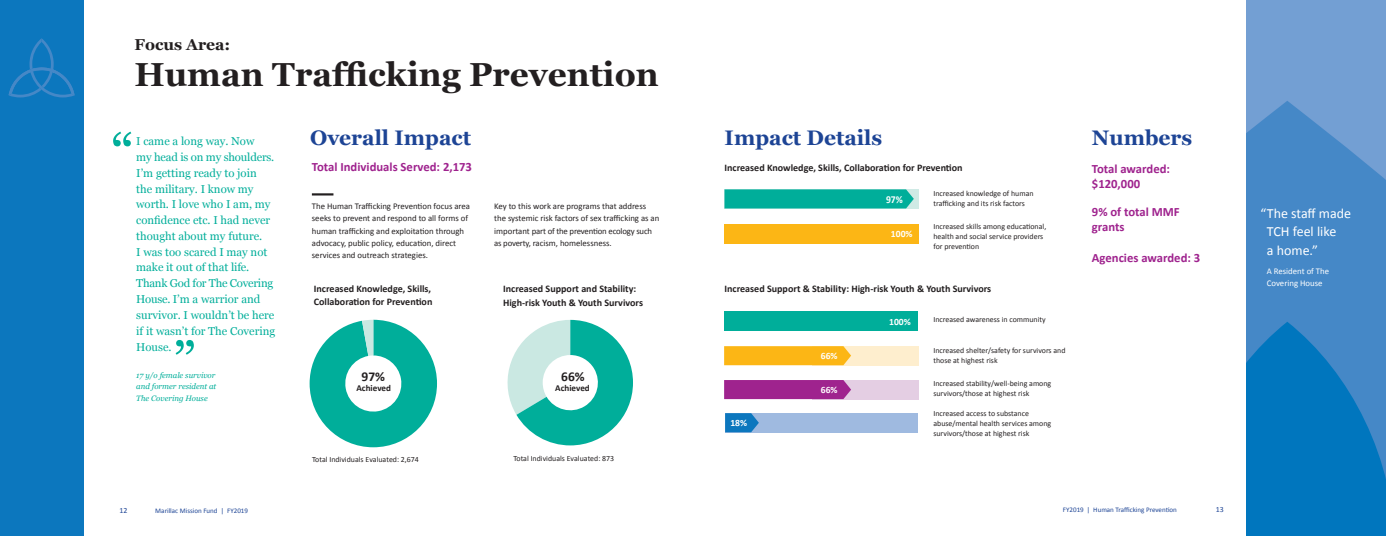
<style>
.page{position:relative;width:1386px;height:536px;background:#fff}
.page>*{position:absolute;margin:0;border:0;box-sizing:border-box;transform-origin:0 0}
.t1{font:56px "Georgia";color:#00ae9a}
.t2{font:700 33.25px "Georgia";color:#231f20}
.t3{font:700 21px "Georgia";color:#1d4495}
.t4{font:700 15.75px "Georgia";color:#231f20}
.t5{font:14px/17.5px "Calibri";color:#fff;text-align:center}
.t6{font:700 13.47px "Calibri";color:#231f20}
.t7{font:700 12.69px/15.3px "Calibri";color:#9f238e}
.t8{font:11.38px/15.8px "Georgia";color:#00ae9a}
.t9{font:700 10.59px "Calibri";color:#fff;scale:.91 1}
.t10{font:700 10.06px/13.1px "Calibri";color:#231f20}
.t11{font:700 9.62px "Calibri";color:#fff}
.t12{font:700 9.1px "Calibri";color:#231f20}
.t13{font:8.75px/12.2px "Calibri";color:#231f20}
.t14{font:8.75px/12.2px "Calibri";color:#fff}
.t15{font:7.88px/10.1px "Calibri";color:#231f20}
.t16{font:italic 7.88px/11.4px "Georgia";color:#00ae9a}
.t17{font:7.88px "Calibri";color:#1d4495}
.t18{font:7px "Calibri";color:#1d4495}
</style>
<div class="page">
<div style="left:0;top:0;width:84px;height:536px;background:#0c77be"></div>
<div style="left:1247px;top:0;width:139px;height:101px;background:#739fd3"></div>
<svg style="left:1247px;top:101px;width:139px;height:220px;background:#4b8bc8"></svg>
<svg style="left:1247px;top:321px;width:139px;height:215px;background:#0f7ac0"></svg>
<div style="left:725px;top:224px;width:194px;height:19px;background:#fcb615"></div>
<svg style="left:310px;top:319px;width:127px;height:128px"></svg>
<svg style="left:507px;top:320px;width:126px;height:125px"></svg>
<div style="left:725px;top:189px;width:194px;height:19px;background:#cfeae5"></div>
<svg style="left:725px;top:189px;width:189px;height:19px;background:#08b09d"></svg>
<div style="left:725px;top:413px;width:193px;height:19px;background:#9fbae0"></div>
<div style="left:812px;top:346px;width:106px;height:19px;background:#feeece"></div>
<div style="left:812px;top:380px;width:106px;height:19px;background:#e4cee3"></div>
<svg style="left:725px;top:413px;width:34px;height:19px"></svg>
<div style="left:724px;top:311px;width:194px;height:19px;background:#00ae9a"></div>
<svg style="left:724px;top:346px;width:127px;height:19px;background:#fcb81c"></svg>
<div style="left:724px;top:380px;width:127px;height:19px;background:#9f238e"></div>
<hr style="left:312px;top:193px;width:21px;height:2px;background:#231f20">
<svg style="left:9px;top:38px;width:66px;height:59px"></svg>
<h3 class="t4" style="left:134px;top:35px;width:97px">Focus Area:</h3>
<h2 class="t2" style="left:134px;top:56px;width:526px">Human Trafficking Prevention</h2>
<h1 class="t1" style="left:111px;top:122px;width:24px">“</h1>
<p class="t8" style="left:136px;top:133px;width:140px">I came a long way. Now<br>my head is on my shoulders.<br>I’m getting ready to join the military. I know my worth. I love who I am, my confidence etc. I had never thought about my future.<br>I was too scared I may not make it out of that life.<br>Thank God for The Covering<br>House. I’m a warrior and survivor. I wouldn’t be here if it wasn’t for The Covering<br>House.</p>
<p class="t16" style="left:136px;top:369px;width:82px">17 y/o female survivor and former resident at</p>
<h1 class="t1" style="left:173px;top:330px;width:24px">”</h1>
<p class="t16" style="left:136px;top:392px;width:73px">The Covering House</p>
<p class="t17" style="left:119px;top:504px;width:9px">12</p>
<p class="t18" style="left:155px;top:505px;width:94px">Marillac Mission Fund | FY2019</p>
<h3 class="t3" style="left:310px;top:126px;width:162px">Overall Impact</h3>
<h3 class="t3" style="left:725px;top:126px;width:159px">Impact Details</h3>
<h3 class="t3" style="left:1092px;top:126px;width:102px">Numbers</h3>
<h3 class="t7" style="left:1092px;top:160px;width:80px">Total awarded: $120,000</h3>
<h3 class="t7" style="left:1092px;top:203px;width:89px">9% of total MMF grants</h3>
<h3 class="t7" style="left:1092px;top:249px;width:110px">Agencies awarded: 3</h3>
<h3 class="t7" style="left:312px;top:158px;width:162px">Total Individuals Served: 2,173</h3>
<p class="t13" style="left:312px;top:200px;width:160px">The Human Trafficking Prevention focus area seeks to prevent and respond to all forms of human trafficking and exploitation through advocacy, public policy, education, direct services and outreach strategies.</p>
<p class="t13" style="left:494px;top:200px;width:167px">Key to this work are programs that address the systemic risk factors of sex trafficking as an important part of the prevention ecology such as poverty, racism, homelessness.</p>
<h3 class="t5" style="left:1260px;top:204px;width:92px">“The staff made<br>TCH feel like</h3>
<p class="t10" style="left:725px;top:161px;width:240px">Increased Knowledge, Skills, Collaboration for Prevention</p>
<p class="t15" style="left:933px;top:188px;width:102px">Increased knowledge of human trafficking and its risk factors</p>
<p class="t15" style="left:933px;top:221px;width:114px">Increased skills among educational, health and social service providers for prevention</p>
<h3 class="t9" style="left:886px;top:192px;width:20px">97%</h3>
<p class="t11" style="left:891px;top:227px;width:23px">100%</p>
<h3 class="t5" style="left:1267px;top:241px;width:53px">a home.”</h3>
<p class="t14" style="left:1267px;top:265px;width:64px">A Resident of The<br>Covering House</p>
<p class="t10" style="left:314px;top:281px;width:120px">Increased Knowledge, Skills,<br>Collaboration for Prevention</p>
<p class="t10" style="left:725px;top:282px;width:268px">Increased Support &amp; Stability: High-risk Youth &amp; Youth Survivors</p>
<p class="t10" style="left:503px;top:282px;width:141px">Increased Support and Stability:<br>High-risk Youth &amp; Youth Survivors</p>
<h3 class="t6" style="left:362px;top:367px;width:25px">97%</h3>
<p class="t12" style="left:356px;top:381px;width:36px">Achieved</p>
<h3 class="t6" style="left:561px;top:367px;width:25px">66%</h3>
<p class="t12" style="left:555px;top:381px;width:36px">Achieved</p>
<p class="t15" style="left:312px;top:453px;width:108px">Total Individuals Evaluated: 2,674</p>
<p class="t15" style="left:513px;top:453px;width:102px">Total Individuals Evaluated: 873</p>
<p class="t11" style="left:730px;top:416px;width:18px">18%</p>
<p class="t11" style="left:821px;top:349px;width:18px">66%</p>
<p class="t11" style="left:821px;top:383px;width:18px">66%</p>
<p class="t11" style="left:889px;top:314px;width:23px">100%</p>
<p class="t15" style="left:933px;top:314px;width:114px">Increased awareness in community</p>
<p class="t15" style="left:933px;top:345px;width:134px">Increased shelter/safety for survivors and those at highest risk</p>
<p class="t15" style="left:933px;top:377px;width:119px">Increased stability/well-being among survivors/those at highest risk</p>
<p class="t15" style="left:933px;top:408px;width:119px">Increased access to substance abuse/mental health services among survivors/those at highest risk</p>
<p class="t18" style="left:1063px;top:504px;width:116px">FY2019 | Human Trafficking Prevention</p>
<p class="t17" style="left:1216px;top:504px;width:9px">13</p>
</div>
